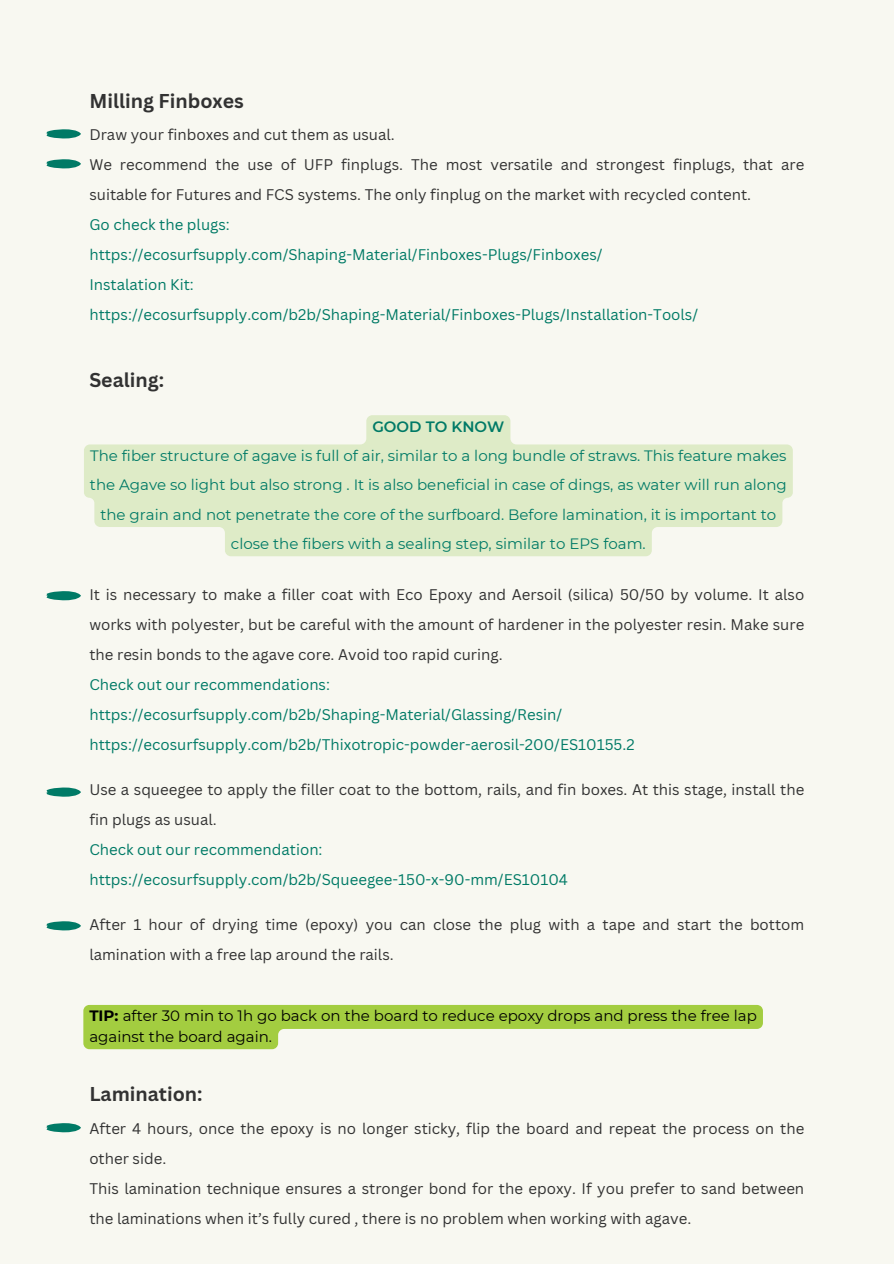
<style>
.page{position:relative;width:894px;height:1264px;background:#fff}
.page>*{position:absolute;margin:0;border:0;box-sizing:border-box;transform-origin:0 0}
.t1{font:700 19.5px "Canva Sans";color:#323232}
.t2{font:15px/30px "Canva Sans";color:#323232}
.t3{font:15px "Canva Sans";color:#007a66}
.t4{font:15px/29.2px "Montserrat";color:#007a66;text-align:center}
.t5{font:15px/20.2px "Montserrat";color:#000}
.t6{font:600 15px "Montserrat";color:#007a66}
.s1{font-weight:700}
</style>
<div class="page">
<div style="left:0;top:0;width:893px;height:1263px;background:#f8f8f1"></div>
<svg style="left:46px;top:129px;width:34px;height:9px"></svg>
<svg style="left:46px;top:159px;width:34px;height:9px"></svg>
<svg style="left:84px;top:415px;width:708px;height:141px;fill:#deebc7"></svg>
<svg style="left:46px;top:591px;width:34px;height:9px"></svg>
<svg style="left:46px;top:787px;width:34px;height:9px"></svg>
<svg style="left:46px;top:921px;width:34px;height:9px"></svg>
<svg style="left:83px;top:1004px;width:679px;height:45px"></svg>
<svg style="left:46px;top:1123px;width:34px;height:9px"></svg>
<p class="t1" style="left:89px;top:87px;width:156px">Milling Finboxes</p>
<p class="t2" style="left:89px;top:119px;width:307px">Draw your finboxes and cut them as usual.</p>
<p class="t2" style="left:89px;top:149px;width:716px">We recommend the use of UFP finplugs. The most versatile and strongest finplugs, that are suitable for Futures and FCS systems. The only finplug on the market with recycled content.</p>
<p class="t3" style="left:89px;top:214px;width:142px">Go check the plugs:</p>
<p class="t3" style="left:89px;top:244px;width:514px">https://ecosurfsupply.com/Shaping-Material/Finboxes-Plugs/Finboxes/</p>
<p class="t3" style="left:89px;top:274px;width:106px">Instalation Kit:</p>
<p class="t3" style="left:89px;top:304px;width:610px">https://ecosurfsupply.com/b2b/Shaping-Material/Finboxes-Plugs/Installation-Tools/</p>
<p class="t1" style="left:89px;top:366px;width:76px">Sealing:</p>
<p class="t6" style="left:372px;top:417px;width:133px">GOOD TO KNOW</p>
<p class="t4" style="left:90px;top:441px;width:698px">The fiber structure of agave is full of air, similar to a long bundle of straws. This feature makes the Agave so light but also strong . It is also beneficial in case of dings, as water will run along the grain and not penetrate the core of the surfboard. Before lamination, it is important to close the fibers with a sealing step, similar to EPS foam.</p>
<p class="t2" style="left:89px;top:579px;width:716px;text-align:justify">It is necessary to make a filler coat with Eco Epoxy and Aersoil (silica) 50/50 by volume. It also works with polyester, but be careful with the amount of hardener in the polyester resin. Make sure the resin bonds to the agave core. Avoid too rapid curing.</p>
<p class="t3" style="left:89px;top:674px;width:242px">Check out our recommendations:</p>
<p class="t3" style="left:89px;top:704px;width:474px">https://ecosurfsupply.com/b2b/Shaping-Material/Glassing/Resin/</p>
<p class="t3" style="left:89px;top:734px;width:546px">https://ecosurfsupply.com/b2b/Thixotropic-powder-aerosil-200/ES10155.2</p>
<p class="t2" style="left:89px;top:774px;width:716px">Use a squeegee to apply the filler coat to the bottom, rails, and fin boxes. At this stage, install the fin plugs as usual.</p>
<h1 class="t3" style="left:89px;top:839px;width:235px">Check out our recommendation:</h1>
<p class="t3" style="left:89px;top:869px;width:480px">https://ecosurfsupply.com/b2b/Squeegee-150-x-90-mm/ES10104</p>
<p class="t2" style="left:89px;top:909px;width:716px">After 1 hour of drying time (epoxy) you can close the plug with a tape and start the bottom lamination with a free lap around the rails.</p>
<p class="t5" style="left:89px;top:1005px;width:669px"><span class="s1">TIP:</span> after 30 min to 1h go back on the board to reduce epoxy drops and press the free lap against the board again.</p>
<p class="t1" style="left:89px;top:1080px;width:115px">Lamination:</p>
<p class="t2" style="left:89px;top:1112px;width:716px">After 4 hours, once the epoxy is no longer sticky, flip the board and repeat the process on the other side.</p>
<p class="t2" style="left:89px;top:1172px;width:716px">This lamination technique ensures a stronger bond for the epoxy. If you prefer to sand between the laminations when it’s fully cured , there is no problem when working with agave.</p>
</div>
